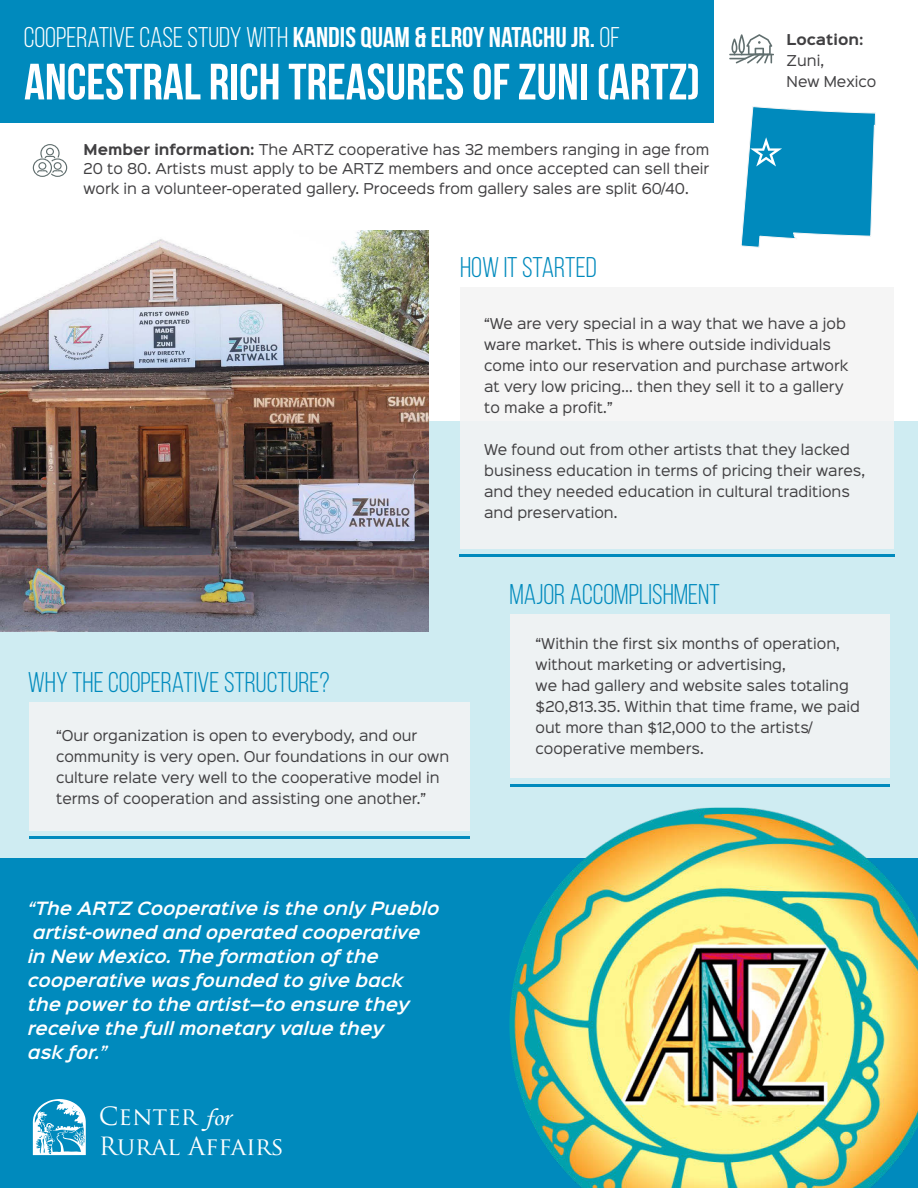
<style>
.page{position:relative;width:918px;height:1188px;background:#fff}
.page>*{position:absolute;margin:0;border:0;box-sizing:border-box;transform-origin:0 0}
.t1{font:700 51px "Bebas Neue";color:#fff}
.t2{font:28.5px "Bebas Neue";color:#008abd}
.t3{font:28.5px "Bebas Neue";color:#fff}
.t4{font:24.45px/29.4px "Trajan Pro";color:#fff}
.t5{font:italic 600 16.5px/24px "Sinkin Sans 600";color:#fff}
.t6{font:13.5px/21px "Sinkin Sans 400";color:#414042}
.t7{font:700 13.5px "Sinkin Sans 700";color:#414042}
.s1{font-weight:700}
.s2{font-family:"Sinkin Sans 700";font-weight:700}
.s3{font-family:"Monotype Corsiva"}
</style>
<div class="page">
<div style="left:0;top:421px;width:918px;height:767px;background:#cfecf2"></div>
<div style="left:0;top:859px;width:918px;height:329px;background:#008abd"></div>
<hr style="left:29px;top:836px;width:440px;height:3px;background:#008abd">
<div style="left:29px;top:702px;width:440px;height:129px;background:#f4f4f4"></div>
<hr style="left:459px;top:554px;width:436px;height:3px;background:#008abd">
<div style="left:0;top:0;width:714px;height:123px;background:#008abd"></div>
<div style="left:460px;top:288px;width:433px;height:261px;background:#f4f4f4"></div>
<hr style="left:729px;top:54px;width:45px;height:1px;background:#616f6f">
<svg style="left:729px;top:34px;width:43px;height:29px"></svg>
<svg style="left:33px;top:144px;width:34px;height:33px"></svg>
<img style="left:0;top:230px;width:428px;height:402px">
<svg style="left:33px;top:1099px;width:53px;height:56px"></svg>
<svg style="left:741px;top:106px;width:135px;height:142px"></svg>
<img style="left:509px;top:808px;width:409px;height:380px">
<hr style="left:511px;top:784px;width:379px;height:2px;background:#008abd">
<div style="left:511px;top:614px;width:379px;height:164px;background:#f4f4f4"></div>
<p class="t3" style="left:24px;top:21px;width:598px">COOPERATIVE CASE STUDY WITH <span class="s1">KANDIS QUAM &amp; ELROY NATACHU JR.</span> OF</p>
<p class="t1" style="left:24px;top:54px;width:678px">ANCESTRAL RICH TREASURES OF ZUNI (ARTZ)</p>
<p class="t6" style="left:84px;top:138px;width:627px"><span class="s2">Member information:</span> The ARTZ cooperative has 32 members ranging in age from</p>
<p class="t6" style="left:84px;top:158px;width:627px;line-height:19.5px">20 to 80. Artists must apply to be ARTZ members and once accepted can sell their work in a volunteer-operated gallery. Proceeds from gallery sales are split 60/40.</p>
<p class="t2" style="left:460px;top:252px;width:138px">HOW IT STARTED</p>
<p class="t7" style="left:787px;top:33px;width:78px">Location:</p>
<p class="t6" style="left:787px;top:49px;width:39px">Zuni,</p>
<p class="t6" style="left:787px;top:70px;width:91px">New Mexico</p>
<p class="t6" style="left:484px;top:312px;width:363px">“We are very special in a way that we have a job</p>
<p class="t6" style="left:484px;top:333px;width:348px">ware market. This is where outside individuals</p>
<p class="t6" style="left:484px;top:354px;width:366px">come into our reservation and purchase artwork</p>
<p class="t6" style="left:484px;top:375px;width:361px">at very low pricing… then they sell it to a gallery</p>
<p class="t6" style="left:484px;top:396px;width:130px">to make a profit.”</p>
<p class="t6" style="left:484px;top:438px;width:383px">We found out from other artists that they lacked business education in terms of pricing their wares, and they needed education in cultural traditions and preservation.</p>
<p class="t2" style="left:28px;top:667px;width:304px">WHY THE COOPERATIVE STRUCTURE?</p>
<p class="t6" style="left:56px;top:723px;width:395px">“Our organization is open to everybody, and our community is very open. Our foundations in our own culture relate very well to the cooperative model in terms of cooperation and assisting one another.”</p>
<p class="t5" style="left:28px;top:895px;width:413px">“The ARTZ Cooperative is the only Pueblo</p>
<p class="t5" style="left:28px;top:919px;width:394px;text-indent:5px">artist-owned and operated cooperative in New Mexico. The formation of the cooperative was founded to give back the power to the artist—to ensure they receive the full monetary value they ask for.”</p>
<p class="t4" style="left:99px;top:1102px;width:187px">Center <span class="s3">for<br></span>Rural Affairs</p>
<p class="t2" style="left:509px;top:579px;width:212px">MAJOR ACCOMPLISHMENT</p>
<p class="t6" style="left:536px;top:632px;width:306px">“Within the first six months of operation,</p>
<p class="t6" style="left:536px;top:653px;width:315px">without marketing or advertising,<br>we had gallery and website sales totaling</p>
<p class="t6" style="left:536px;top:695px;width:326px">$20,813.35. Within that time frame, we paid</p>
<p class="t6" style="left:536px;top:716px;width:278px">out more than $12,000 to the artists/</p>
<p class="t6" style="left:536px;top:737px;width:170px">cooperative members.</p>
</div>
